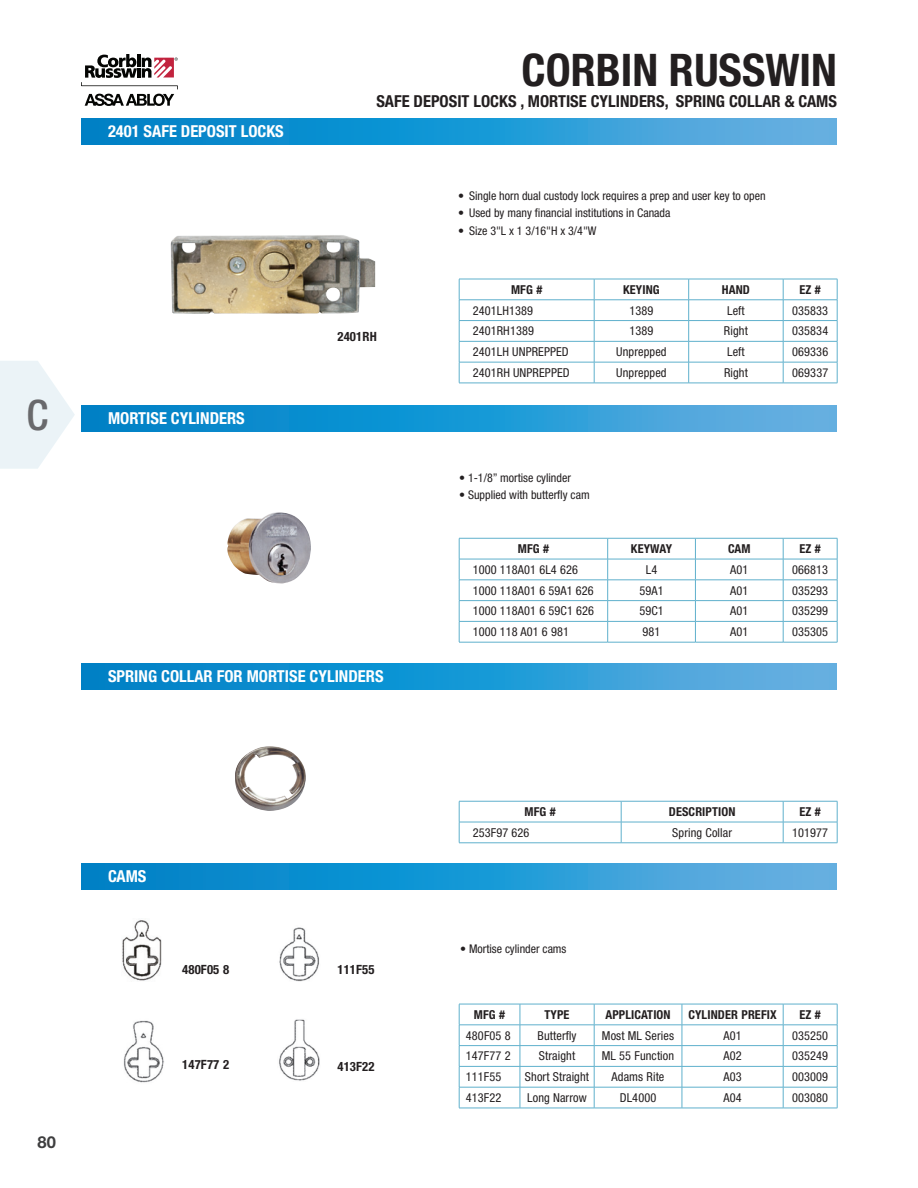
<style>
.page{position:relative;width:918px;height:1188px;background:#fff}
.page>*{position:absolute;margin:0;border:0;box-sizing:border-box;transform-origin:0 0}
.t1{font:700 condensed 45px "Helvetica Neue LT Std";color:#231f20}
.t2{font:500 condensed 42px "Helvetica Neue LT Std";color:#69696c}
.t3{font:700 condensed 16.5px "Helvetica Neue LT Std";color:#fff}
.t4{font:700 condensed 16.5px "Helvetica Neue LT Std";color:#231f20}
.t5{font:700 16.5px "Helvetica Neue LT Std";color:#3e3e3f}
.t6{font:700 condensed 12.75px "Helvetica Neue LT Std";letter-spacing:.01em;color:#231f20}
.t7{font:condensed 12.3px "Helvetica Neue LT Std";letter-spacing:.01em;color:#231f20}
.t8{font:700 condensed 12.3px "Helvetica Neue LT Std";letter-spacing:.01em;color:#231f20}
.t9{font:condensed 12px "Helvetica Neue LT Std";color:#231f20}
</style>
<div class="page">
<svg style="left:81px;top:54px;width:97px;height:52px"></svg>
<svg style="left:81px;top:119px;width:756px;height:16px;background:#2598d4"></svg>
<img style="left:279px;top:1053px;width:41px;height:28px">
<hr style="left:459px;top:1066px;width:61px;height:1px;background:#5fb0cc">
<hr style="left:520px;top:1066px;width:74px;height:1px;background:#5fb0cc">
<hr style="left:594px;top:1066px;width:88px;height:1px;background:#5fb0cc">
<hr style="left:682px;top:1066px;width:101px;height:1px;background:#5fb0cc">
<hr style="left:783px;top:1066px;width:54px;height:1px;background:#5fb0cc">
<hr style="left:459px;top:1087px;width:61px;height:1px;background:#5fb0cc">
<svg style="left:459px;top:1053px;width:1px;height:55px"></svg>
<hr style="left:520px;top:1087px;width:74px;height:1px;background:#5fb0cc">
<svg style="left:520px;top:1053px;width:1px;height:55px"></svg>
<hr style="left:594px;top:1087px;width:88px;height:1px;background:#5fb0cc">
<svg style="left:594px;top:1053px;width:1px;height:55px"></svg>
<hr style="left:682px;top:1087px;width:101px;height:1px;background:#5fb0cc">
<svg style="left:682px;top:1053px;width:1px;height:55px"></svg>
<hr style="left:783px;top:1087px;width:54px;height:1px;background:#5fb0cc">
<svg style="left:783px;top:1053px;width:1px;height:55px"></svg>
<svg style="left:837px;top:1053px;width:1px;height:55px"></svg>
<hr style="left:459px;top:1108px;width:61px;height:1px;background:#5fb0cc">
<hr style="left:520px;top:1108px;width:74px;height:1px;background:#5fb0cc">
<hr style="left:594px;top:1108px;width:88px;height:1px;background:#5fb0cc">
<hr style="left:682px;top:1108px;width:101px;height:1px;background:#5fb0cc">
<hr style="left:783px;top:1108px;width:54px;height:1px;background:#5fb0cc">
<img style="left:123px;top:1053px;width:41px;height:30px">
<img style="left:0;top:135px;width:838px;height:918px">
<h2 class="t2" style="left:26px;top:391px;width:23px">C</h2>
<h3 class="t5" style="left:37px;top:1132px;width:20px">80</h3>
<h3 class="t3" style="left:108px;top:121px;width:177px">2401 SAFE DEPOSIT LOCKS</h3>
<h3 class="t3" style="left:108px;top:408px;width:138px">MORTISE CYLINDERS</h3>
<h1 class="t1" style="left:522px;top:43px;width:317px">CORBIN RUSSWIN</h1>
<h3 class="t4" style="left:376px;top:91px;width:462px">SAFE DEPOSIT LOCKS , MORTISE CYLINDERS, SPRING COLLAR &amp; CAMS</h3>
<p class="t6" style="left:338px;top:329px;width:41px">2401RH</p>
<p class="t9" style="left:458px;top:189px;width:309px">• Single horn dual custody lock requires a prep and user key to open</p>
<p class="t9" style="left:458px;top:206px;width:214px">• Used by many financial institutions in Canada</p>
<p class="t9" style="left:458px;top:223px;width:140px">• Size 3"L x 1 3/16"H x 3/4"W</p>
<p class="t8" style="left:511px;top:282px;width:33px">MFG #</p>
<p class="t8" style="left:623px;top:282px;width:38px">KEYING</p>
<p class="t8" style="left:722px;top:282px;width:30px">HAND</p>
<p class="t8" style="left:800px;top:282px;width:23px">EZ #</p>
<p class="t7" style="left:473px;top:303px;width:62px">2401LH1389</p>
<p class="t7" style="left:629px;top:303px;width:25px">1389</p>
<p class="t7" style="left:727px;top:303px;width:19px">Left</p>
<p class="t7" style="left:792px;top:303px;width:38px">035833</p>
<p class="t7" style="left:473px;top:324px;width:63px">2401RH1389</p>
<p class="t7" style="left:629px;top:324px;width:25px">1389</p>
<p class="t7" style="left:724px;top:324px;width:25px">Right</p>
<p class="t7" style="left:792px;top:324px;width:38px">035834</p>
<p class="t7" style="left:473px;top:345px;width:98px">2401LH UNPREPPED</p>
<p class="t7" style="left:616px;top:345px;width:52px">Unprepped</p>
<p class="t7" style="left:727px;top:345px;width:19px">Left</p>
<p class="t7" style="left:792px;top:345px;width:38px">069336</p>
<p class="t7" style="left:473px;top:365px;width:98px">2401RH UNPREPPED</p>
<p class="t7" style="left:616px;top:365px;width:52px">Unprepped</p>
<p class="t7" style="left:724px;top:365px;width:25px">Right</p>
<p class="t7" style="left:792px;top:365px;width:38px">069337</p>
<p class="t9" style="left:459px;top:471px;width:113px">• 1-1/8” mortise cylinder</p>
<p class="t9" style="left:459px;top:488px;width:132px">• Supplied with butterfly cam</p>
<p class="t8" style="left:518px;top:541px;width:33px">MFG #</p>
<p class="t8" style="left:631px;top:541px;width:43px">KEYWAY</p>
<p class="t8" style="left:728px;top:541px;width:23px">CAM</p>
<p class="t8" style="left:800px;top:541px;width:23px">EZ #</p>
<p class="t7" style="left:473px;top:562px;width:107px">1000 118A01 6L4 626</p>
<p class="t7" style="left:646px;top:562px;width:13px">L4</p>
<p class="t7" style="left:730px;top:562px;width:20px">A01</p>
<p class="t7" style="left:792px;top:562px;width:38px">066813</p>
<p class="t7" style="left:473px;top:583px;width:123px">1000 118A01 6 59A1 626</p>
<p class="t7" style="left:639px;top:583px;width:26px">59A1</p>
<p class="t7" style="left:730px;top:583px;width:20px">A01</p>
<p class="t7" style="left:792px;top:583px;width:38px">035293</p>
<p class="t7" style="left:473px;top:604px;width:123px">1000 118A01 6 59C1 626</p>
<p class="t7" style="left:639px;top:604px;width:26px">59C1</p>
<p class="t7" style="left:730px;top:604px;width:20px">A01</p>
<p class="t7" style="left:792px;top:604px;width:38px">035299</p>
<p class="t7" style="left:473px;top:625px;width:98px">1000 118 A01 6 981</p>
<p class="t7" style="left:643px;top:625px;width:19px">981</p>
<p class="t7" style="left:730px;top:625px;width:20px">A01</p>
<p class="t7" style="left:792px;top:625px;width:38px">035305</p>
<h3 class="t3" style="left:108px;top:666px;width:277px">SPRING COLLAR FOR MORTISE CYLINDERS</h3>
<h3 class="t3" style="left:108px;top:866px;width:40px">CAMS</h3>
<p class="t6" style="left:182px;top:962px;width:48px">480F05 8</p>
<p class="t6" style="left:182px;top:1057px;width:48px">147F77 2</p>
<p class="t6" style="left:338px;top:962px;width:39px">111F55</p>
<p class="t6" style="left:338px;top:1059px;width:39px">413F22</p>
<p class="t8" style="left:525px;top:804px;width:33px">MFG #</p>
<p class="t8" style="left:669px;top:804px;width:68px">DESCRIPTION</p>
<p class="t8" style="left:800px;top:804px;width:23px">EZ #</p>
<p class="t7" style="left:473px;top:825px;width:58px">253F97 626</p>
<p class="t7" style="left:672px;top:825px;width:61px">Spring Collar</p>
<p class="t7" style="left:792px;top:825px;width:38px">101977</p>
<p class="t9" style="left:460px;top:942px;width:108px">• Mortise cylinder cams</p>
<p class="t8" style="left:474px;top:1007px;width:33px">MFG #</p>
<p class="t8" style="left:545px;top:1007px;width:26px">TYPE</p>
<p class="t8" style="left:605px;top:1007px;width:8px">APPL</p>
<p class="t8" style="left:631px;top:1007px;width:41px">ICATION</p>
<p class="t8" style="left:688px;top:1007px;width:90px">CYLINDER PREFIX</p>
<p class="t8" style="left:800px;top:1007px;width:23px">EZ #</p>
<p class="t7" style="left:466px;top:1028px;width:46px">480F05 8</p>
<p class="t7" style="left:538px;top:1028px;width:41px">Butterfly</p>
<p class="t7" style="left:602px;top:1028px;width:74px">Most ML Series</p>
<p class="t7" style="left:723px;top:1028px;width:20px">A01</p>
<p class="t7" style="left:792px;top:1028px;width:38px">035250</p>
<p class="t7" style="left:466px;top:1049px;width:46px">147F77 2</p>
<p class="t7" style="left:539px;top:1049px;width:38px">Straight</p>
<p class="t7" style="left:602px;top:1049px;width:74px">ML 55 Function</p>
<p class="t7" style="left:723px;top:1049px;width:20px">A02</p>
<p class="t7" style="left:792px;top:1049px;width:38px">035249</p>
<p class="t7" style="left:466px;top:1070px;width:37px">111F55</p>
<p class="t7" style="left:525px;top:1070px;width:66px">Short Straight</p>
<p class="t7" style="left:612px;top:1070px;width:54px">Adams Rite</p>
<p class="t7" style="left:723px;top:1070px;width:20px">A03</p>
<p class="t7" style="left:792px;top:1070px;width:38px">003009</p>
<p class="t7" style="left:466px;top:1091px;width:37px">413F22</p>
<p class="t7" style="left:527px;top:1091px;width:61px">Long Narrow</p>
<p class="t7" style="left:620px;top:1091px;width:38px">DL4000</p>
<p class="t7" style="left:723px;top:1091px;width:20px">A04</p>
<p class="t7" style="left:792px;top:1091px;width:38px">003080</p>
</div>
